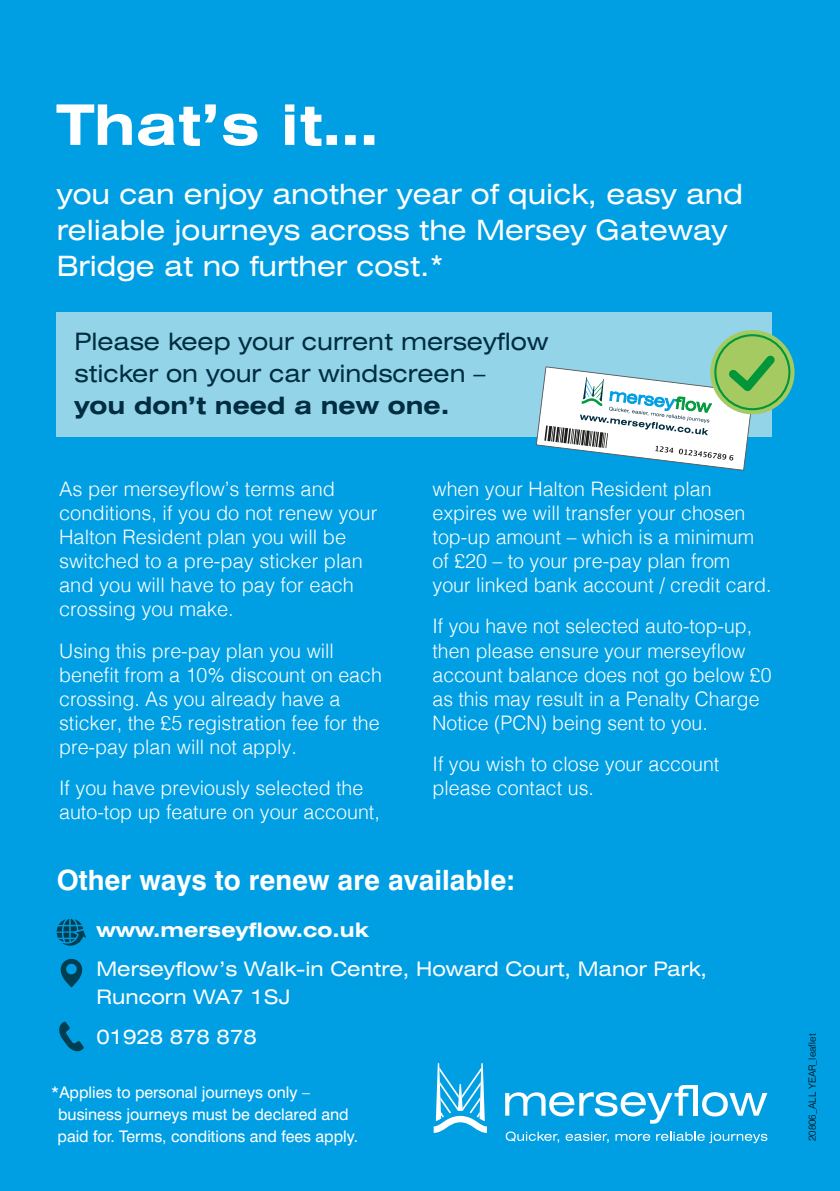
<style>
.page{position:relative;width:840px;height:1191px;background:#fff}
.page>*{position:absolute;margin:0;border:0;box-sizing:border-box;transform-origin:0 0}
.t1{font:700 expanded 56px "Swiss 721 BT";color:#fff}
.t2{font:expanded 28px/36px "Swiss 721 BT";color:#fff}
.t3{font:700 28px "Swiss 721 BT";color:#fff}
.t4{font:expanded 24px/32px "Swiss 721 BT";color:#002d40}
.t5{font:700 expanded 24px "Swiss 721 BT";color:#002d40}
.t6{font:300 20px/24px "Helvetica";color:#fff}
.t7{font:expanded 20px/28px "Swiss 721 BT";color:#fff}
.t8{font:700 expanded 20px "Swiss 721 BT";color:#fff}
.t9{font:16px/22px "Swiss 721 BT";color:#fff}
.t10{font:300 10px "Helvetica";color:#000}
</style>
<div class="page">
<div style="left:0;top:0;width:839px;height:1191px;background:#009fe3"></div>
<svg style="left:505px;top:1085px;width:190px;height:38px"></svg>
<svg style="left:692px;top:1085px;width:4px;height:30px"></svg>
<svg style="left:702px;top:1092px;width:65px;height:24px"></svg>
<svg style="left:433px;top:1063px;width:53px;height:69px"></svg>
<svg style="left:505px;top:1131px;width:54px;height:11px"></svg>
<svg style="left:565px;top:1131px;width:43px;height:11px"></svg>
<svg style="left:615px;top:1131px;width:152px;height:12px"></svg>
<div style="left:57px;top:312px;width:714px;height:125px;background:#93d4e9"></div>
<svg style="left:61px;top:959px;width:21px;height:28px"></svg>
<svg style="left:59px;top:1021px;width:25px;height:30px"></svg>
<svg style="left:709px;top:330px;width:85px;height:84px;background:#94c55f"></svg>
<div style="left:714px;top:334px;width:76px;height:76px;border:2px solid #009639;border-radius:50%"></div>
<svg style="left:536px;top:355px;width:238px;height:116px"></svg>
<svg style="left:57px;top:919px;width:29px;height:26px"></svg>
<h1 class="t1" style="left:57px;top:91px;width:323px">That’s it…</h1>
<h2 class="t2" style="left:57px;top:175px;width:687px">you can enjoy another year of quick, easy and reliable journeys across the Mersey Gateway<br>Bridge at no further cost.*</h2>
<p class="t4" style="left:74px;top:325px;width:475px">Please keep your current merseyflow sticker on your car windscreen –</p>
<p class="t5" style="left:74px;top:391px;width:376px">you don’t need a new one.</p>
<p class="t6" style="left:59px;top:476px;width:319px">As per merseyflow’s terms and conditions, if you do not renew your<br>Halton Resident plan you will be switched to a pre-pay sticker plan and you will have to pay for each crossing you make.</p>
<p class="t6" style="left:59px;top:637px;width:324px">Using this pre-pay plan you will benefit from a 10% discount on each crossing. As you already have a sticker, the £5 registration fee for the pre-pay plan will not apply.</p>
<p class="t6" style="left:59px;top:774px;width:322px">If you have previously selected the auto-top up feature on your account,</p>
<p class="t6" style="left:432px;top:476px;width:340px">when your Halton Resident plan expires we will transfer your chosen top-up amount – which is a minimum of £20 – to your pre-pay plan from your linked bank account / credit card.</p>
<p class="t6" style="left:432px;top:613px;width:340px">If you have not selected auto-top-up, then please ensure your merseyflow account balance does not go below £0 as this may result in a Penalty Charge Notice (PCN) being sent to you.</p>
<p class="t6" style="left:432px;top:750px;width:288px">If you wish to close your account please contact us.</p>
<h2 class="t3" style="left:57px;top:863px;width:459px">Other ways to renew are available:</h2>
<p class="t8" style="left:96px;top:918px;width:274px">www.merseyflow.co.uk</p>
<p class="t7" style="left:96px;top:955px;width:612px">Merseyflow’s Walk-in Centre, Howard Court, Manor Park,<br>Runcorn WA7 1SJ</p>
<p class="t7" style="left:96px;top:1022px;width:162px">01928 878 878</p>
<p class="t9" style="left:57px;top:1080px;width:302px;text-indent:-6px">*Applies to personal journeys only – business journeys must be declared and paid for. Terms, conditions and fees apply.</p>
<p class="t10" style="left:803px;top:1141px;width:109px;rotate:-90deg">20806_ALL YEAR_leaflet</p>
</div>
